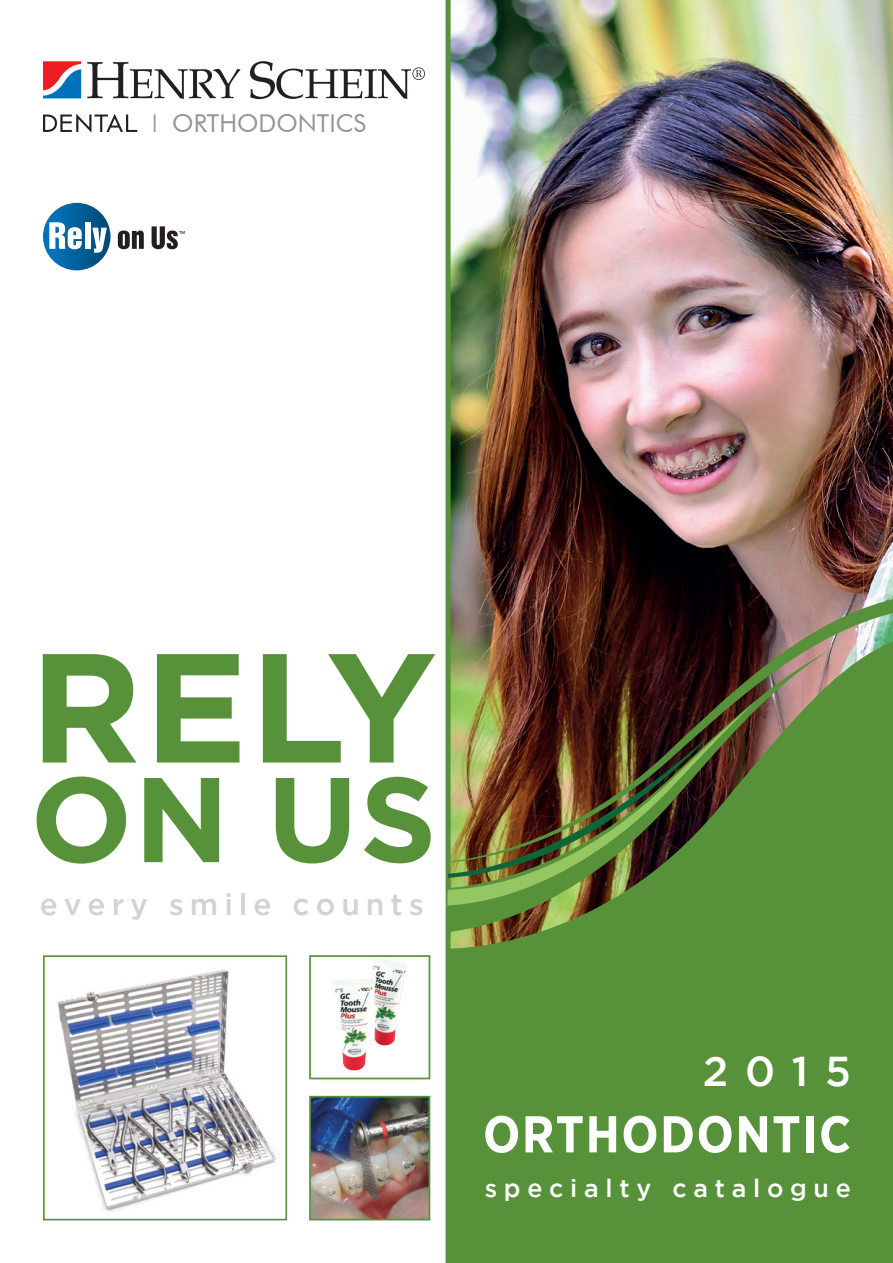
<style>
.page{position:relative;width:893px;height:1263px;background:#fff}
.page>*{position:absolute;margin:0;border:0;box-sizing:border-box;transform-origin:0 0}
.t1{font:700 154.8px "Gotham";color:#57923b}
.t2{font:700 120.3px "Gotham";color:#57923b}
.t3{font:700 51.6px "Gotham Narrow";letter-spacing:.03em;color:#fff}
.t4{font:500 41.7px "Gotham";color:#fff}
.t5{font:500 30px "Gotham";letter-spacing:.2em;color:#d1d2d4}
.t6{font:500 24.9px "Gotham";letter-spacing:.27em;color:#fff}
.t7{font:24.6px "Futura BT";color:#939598}
.s1{font-weight:300}
</style>
<div class="page">
<img style="left:332px;top:959px;width:75px;height:111px">
<div style="left:309px;top:955px;width:121px;height:124px;border:2px solid #57923b"></div>
<img style="left:451px;top:0;width:442px;height:595px">
<div style="left:451px;top:885px;width:442px;height:378px;background:#57923b"></div>
<div style="left:446px;top:0;width:5px;height:1263px;background:#57923b"></div>
<img style="left:450px;top:595px;width:443px;height:290px">
<svg style="left:450px;top:651px;width:425px;height:287px;background:#5a6b36"></svg>
<img style="left:450px;top:702px;width:339px;height:236px">
<img style="left:447px;top:737px;width:283px;height:187px">
<img style="left:57px;top:969px;width:219px;height:243px">
<div style="left:43px;top:955px;width:244px;height:265px;border:2px solid #57923b"></div>
<img style="left:312px;top:1099px;width:115px;height:118px">
<div style="left:309px;top:1096px;width:121px;height:124px;border:2px solid #57923b"></div>
<svg style="left:87px;top:62px;width:153px;height:37px"></svg>
<svg style="left:43px;top:61px;width:38px;height:37px"></svg>
<svg style="left:250px;top:61px;width:175px;height:38px"></svg>
<svg style="left:43px;top:114px;width:94px;height:19px"></svg>
<svg style="left:43px;top:203px;width:68px;height:67px;background:#09659e"></svg>
<svg style="left:49px;top:222px;width:33px;height:27px"></svg>
<div style="left:85px;top:222px;width:5px;height:27px;background:#fff"></div>
<svg style="left:92px;top:228px;width:15px;height:25px"></svg>
<svg style="left:118px;top:230px;width:26px;height:19px"></svg>
<svg style="left:152px;top:226px;width:33px;height:23px"></svg>
<p class="t7" style="left:152px;top:109px;width:216px"><span class="s1">I</span> ORTHODONTICS</p>
<p class="t1" style="left:30px;top:618px;width:409px">RELY</p>
<p class="t2" style="left:30px;top:750px;width:408px">ON US</p>
<p class="t5" style="left:40px;top:888px;width:386px">every smile counts</p>
<p class="t4" style="left:703px;top:1048px;width:149px">2015</p>
<p class="t3" style="left:483px;top:1101px;width:369px">ORTHODONTIC</p>
<p class="t6" style="left:485px;top:1174px;width:368px">specialty catalogue</p>
</div>
